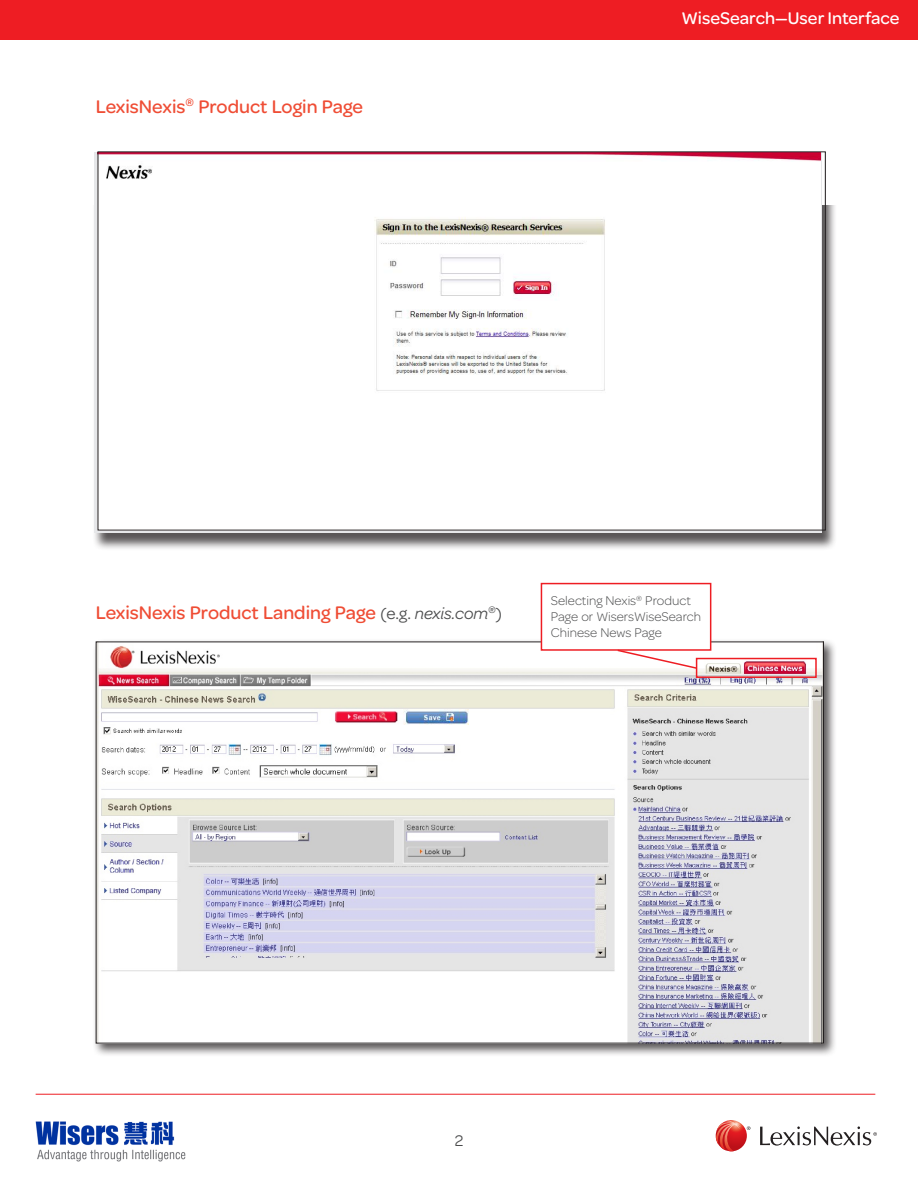
<style>
.page{position:relative;width:918px;height:1188px;background:#fff}
.page>*{position:absolute;margin:0;border:0;box-sizing:border-box;transform-origin:0 0}
.t1{font:500 19.5px "Omnes";color:#ef4d35}
.t2{font:500 18px "Omnes";color:#fff}
.t3{font:16.35px "Omnes";color:#4b4c4d}
.t4{font:300 13.5px/16.2px "Omnes";color:#4b4c4d}
.s1{font-weight:400;font-size:17.25px;color:#4b4c4d}
.s2{font-weight:400;font-style:italic;font-size:17.25px;color:#4b4c4d}
</style>
<div class="page">
<div style="left:93px;top:206px;width:744px;height:345px;background:#231f20;opacity:.75"></div>
<img style="left:97px;top:153px;width:723px;height:377px">
<div style="left:93px;top:638px;width:744px;height:419px;background:#231f20;opacity:.75"></div>
<img style="left:98px;top:644px;width:724px;height:397px">
<div style="left:0;top:0;width:918px;height:40px;background:#ee1d23"></div>
<div style="left:541px;top:583px;width:170px;height:68px;background:#fff;border:2px solid #ee1d23"></div>
<div style="left:696px;top:658px;width:121px;height:20px;border:2px solid #ee1d23"></div>
<svg style="left:616px;top:649px;width:82px;height:21px"></svg>
<svg style="left:747px;top:1126px;width:3px;height:4px"></svg>
<svg style="left:760px;top:1126px;width:117px;height:20px"></svg>
<svg style="left:716px;top:1120px;width:31px;height:31px"></svg>
<svg style="left:716px;top:1121px;width:25px;height:30px"></svg>
<img style="left:35px;top:1121px;width:151px;height:41px">
<hr style="left:36px;top:1094px;width:839px;height:1px;background:#ee1d23">
<img style="left:404px;top:710px;width:65px;height:17px">
<p class="t1" style="left:96px;top:93px;width:269px">LexisNexis<sup>®</sup> Product Login Page</p>
<p class="t2" style="left:682px;top:6px;width:219px">WiseSearch—User Interface</p>
<p class="t1" style="left:96px;top:599px;width:408px">LexisNexis Product Landing Page <span class="s1">(e.g.</span> <span class="s2">nexis.com</span><sup>®</sup><span class="s1">)</span></p>
<p class="t4" style="left:551px;top:592px;width:152px">Selecting Nexis<sup>®</sup> Product<br>Page or WisersWiseSearch<br>Chinese News Page</p>
<p class="t3" style="left:455px;top:1129px;width:10px">2</p>
</div>
